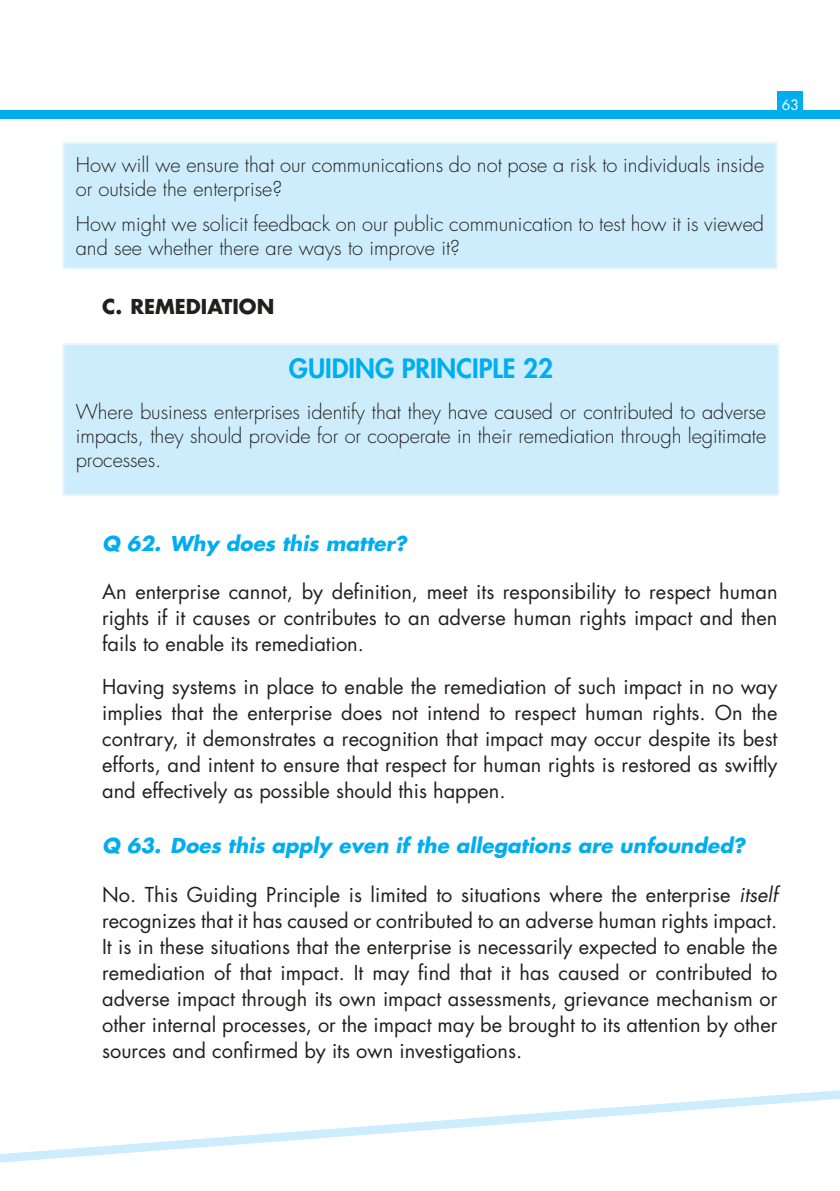
<style>
.page{position:relative;width:840px;height:1191px;background:#fff}
.page>*{position:absolute;margin:0;border:0;box-sizing:border-box;transform-origin:0 0}
.t1{font:800 26px "Futura Std";color:#00aeef}
.t2{font:20px/26px "Futura Std";color:#241f1f;text-align:justify}
.t3{font:300 20px/24px "Futura Std";color:#241f1f}
.t4{font:italic 700 20px "Futura Std";color:#00aeef}
.t5{font:700 20px "Futura Std";color:#241f1f}
.t6{font:14px "Futura Std";color:#fff}
.s1{font-style:italic}
</style>
<div class="page">
<div style="left:0;top:110px;width:839px;height:9px;background:#00aeef"></div>
<svg style="left:0;top:1090px;width:839px;height:72px"></svg>
<div style="left:777px;top:91px;width:25px;height:25px;background:#00aeef"></div>
<div style="left:63px;top:344px;width:715px;height:151px;background:#cdedfc"></div>
<div style="left:62px;top:343px;width:717px;height:153px;border:2px solid #e8f6fe"></div>
<div style="left:63px;top:143px;width:713px;height:125px;background:#cdedfc"></div>
<div style="left:62px;top:142px;width:715px;height:127px;border:2px solid #e8f6fe"></div>
<p class="t6" style="left:781px;top:96px;width:19px">63</p>
<p class="t3" style="left:76px;top:153px;width:689px">How will we ensure that our communications do not pose a risk to individuals inside or outside the enterprise?</p>
<p class="t3" style="left:76px;top:212px;width:689px">How might we solicit feedback on our public communication to test how it is viewed and see whether there are ways to improve it?</p>
<p class="t5" style="left:102px;top:293px;width:174px">C. REMEDIATION</p>
<h1 class="t1" style="left:288px;top:352px;width:266px">GUIDING PRINCIPLE 22</h1>
<p class="t3" style="left:76px;top:400px;width:691px;text-align:justify">Where business enterprises identify that they have caused or contributed to adverse impacts, they should provide for or cooperate in their remediation through legitimate processes.</p>
<p class="t4" style="left:102px;top:530px;width:306px">Q 62. Why does this matter?</p>
<p class="t2" style="left:102px;top:579px;width:676px">An enterprise cannot, by definition, meet its responsibility to respect human rights if it causes or contributes to an adverse human rights impact and then fails to enable its remediation.</p>
<p class="t2" style="left:102px;top:674px;width:676px">Having systems in place to enable the remediation of such impact in no way implies that the enterprise does not intend to respect human rights. On the contrary, it demonstrates a recognition that impact may occur despite its best efforts, and intent to ensure that respect for human rights is restored as swiftly and effectively as possible should this happen.</p>
<p class="t4" style="left:102px;top:832px;width:644px">Q 63. Does this apply even if the allegations are unfounded?</p>
<p class="t2" style="left:102px;top:881px;width:676px">No. This Guiding Principle is limited to situations where the enterprise <span class="s1">itself </span>recognizes that it has caused or contributed to an adverse human rights impact.<br>It is in these situations that the enterprise is necessarily expected to enable the remediation of that impact. It may find that it has caused or contributed to adverse impact through its own impact assessments, grievance mechanism or other internal processes, or the impact may be brought to its attention by other sources and confirmed by its own investigations.</p>
</div>
